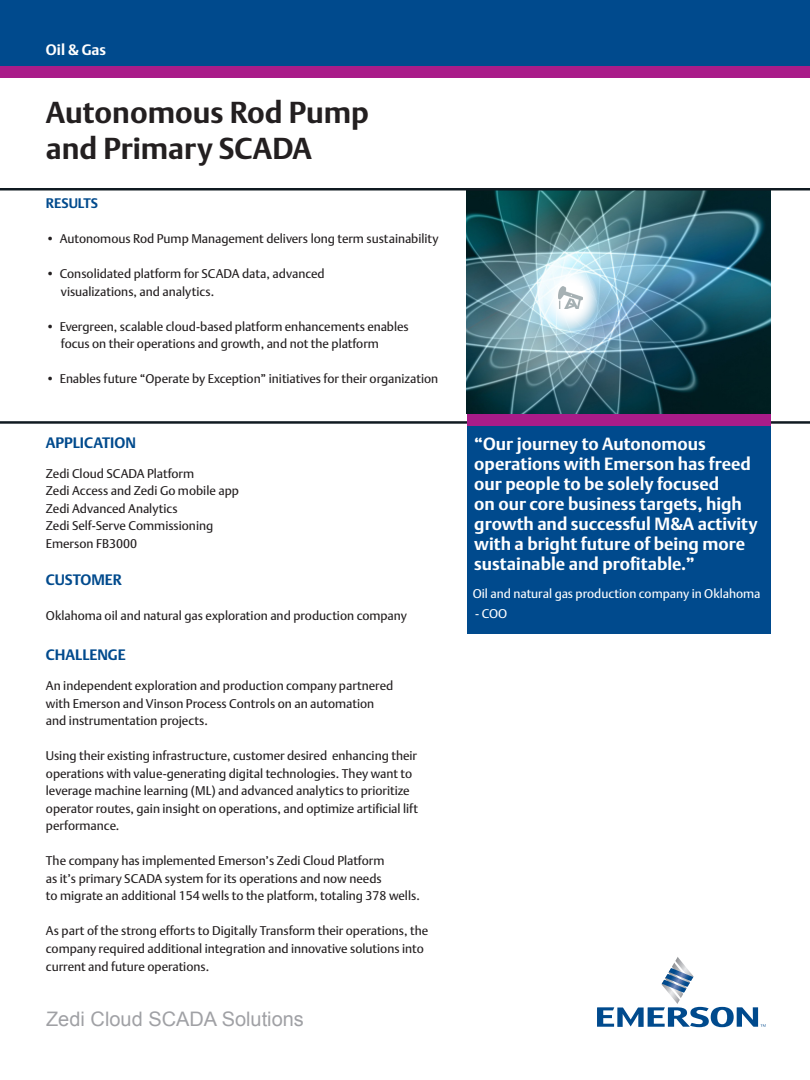
<style>
.page{position:relative;width:810px;height:1080px;background:#fff}
.page>*{position:absolute;margin:0;border:0;box-sizing:border-box;transform-origin:0 0}
.t1{font:700 30px "DTL Argo ST";color:#231f20}
.t2{font:20px "Arial";color:#a0a1a5}
.t3{font:700 17.5px/20px "DTL Argo ST";color:#fff}
.t4{font:700 15px "DTL Argo ST";color:#004a8d}
.t5{font:700 15px "DTL Argo ST";color:#fff}
.t6{font:700 13.75px "DTL Argo ST";color:#004a8d}
.t7{font:12.5px/17.5px "DTL Argo T";color:#231f20}
.t8{font:12.5px "DTL Argo T";color:#fff}
</style>
<div class="page">
<img style="left:467px;top:191px;width:303px;height:223px">
<svg style="left:544px;top:267px;width:54px;height:62px"></svg>
<hr style="left:0;top:421px;width:810px;height:3px;background:#101a21">
<div style="left:0;top:0;width:810px;height:66px;background:#004a8d"></div>
<div style="left:0;top:66px;width:810px;height:12px;background:#a91c89"></div>
<svg style="left:597px;top:957px;width:169px;height:70px"></svg>
<hr style="left:0;top:188px;width:810px;height:3px;background:#101a21">
<div style="left:467px;top:414px;width:303px;height:12px;background:#a91c89"></div>
<div style="left:467px;top:426px;width:303px;height:207px;background:#004a8d"></div>
<img style="left:559px;top:287px;width:24px;height:22px">
<p class="t5" style="left:46px;top:41px;width:62px">Oil &amp; Gas</p>
<p class="t1" style="left:46px;top:95px;width:325px">Autonomous Rod Pump</p>
<p class="t1" style="left:46px;top:131px;width:268px">and Primary SCADA</p>
<p class="t6" style="left:46px;top:195px;width:54px">RESULTS</p>
<p class="t7" style="left:46px;top:230px;width:394px">• Autonomous Rod Pump Management delivers long term sustainability</p>
<p class="t7" style="left:46px;top:265px;width:280px">• Consolidated platform for SCADA data, advanced</p>
<p class="t7" style="left:61px;top:283px;width:155px">visualizations, and analytics.</p>
<p class="t7" style="left:46px;top:318px;width:364px">• Evergreen, scalable cloud-based platform enhancements enables</p>
<p class="t7" style="left:61px;top:335px;width:320px">focus on their operations and growth, and not the platform</p>
<p class="t7" style="left:46px;top:370px;width:394px">• Enables future “Operate by Exception” initiatives for their organization</p>
<p class="t4" style="left:46px;top:434px;width:92px">APPLICATION</p>
<p class="t7" style="left:46px;top:465px;width:150px">Zedi Cloud SCADA Platform</p>
<p class="t7" style="left:46px;top:482px;width:195px">Zedi Access and Zedi Go mobile app</p>
<p class="t7" style="left:46px;top:500px;width:133px">Zedi Advanced Analytics</p>
<p class="t7" style="left:46px;top:517px;width:169px">Zedi Self-Serve Commissioning</p>
<p class="t7" style="left:46px;top:535px;width:93px">Emerson FB3000</p>
<p class="t4" style="left:46px;top:571px;width:77px">CUSTOMER</p>
<p class="t7" style="left:46px;top:607px;width:363px">Oklahoma oil and natural gas exploration and production company</p>
<p class="t4" style="left:46px;top:646px;width:81px">CHALLENGE</p>
<p class="t7" style="left:46px;top:677px;width:349px">An independent exploration and production company partnered</p>
<p class="t7" style="left:46px;top:695px;width:330px">with Emerson and Vinson Process Controls on an automation</p>
<p class="t7" style="left:46px;top:712px;width:164px">and instrumentation projects.</p>
<p class="t7" style="left:46px;top:747px;width:374px">Using their existing infrastructure, customer desired enhancing their operations with value-generating digital technologies. They want to leverage machine learning (ML) and advanced analytics to prioritize operator routes, gain insight on operations, and optimize artificial lift performance.</p>
<p class="t7" style="left:46px;top:852px;width:340px">The company has implemented Emerson’s Zedi Cloud Platform</p>
<p class="t7" style="left:46px;top:870px;width:337px">as it’s primary SCADA system for its operations and now needs</p>
<p class="t7" style="left:46px;top:887px;width:375px">to migrate an additional 154 wells to the platform, totaling 378 wells.</p>
<p class="t7" style="left:46px;top:922px;width:384px">As part of the strong efforts to Digitally Transform their operations, the company required additional integration and innovative solutions into</p>
<p class="t7" style="left:46px;top:958px;width:165px">current and future operations.</p>
<p class="t2" style="left:46px;top:1006px;width:259px">Zedi Cloud SCADA Solutions</p>
<p class="t3" style="left:474px;top:433px;width:233px">“Our journey to Autonomous</p>
<p class="t3" style="left:474px;top:453px;width:285px">operations with Emerson has freed our people to be solely focused<br>on our core business targets, high growth and successful M&amp;A activity with a bright future of being more sustainable and profitable.”</p>
<p class="t8" style="left:473px;top:586px;width:289px">Oil and natural gas production company in Oklahoma</p>
<p class="t8" style="left:475px;top:606px;width:34px">- COO</p>
</div>
